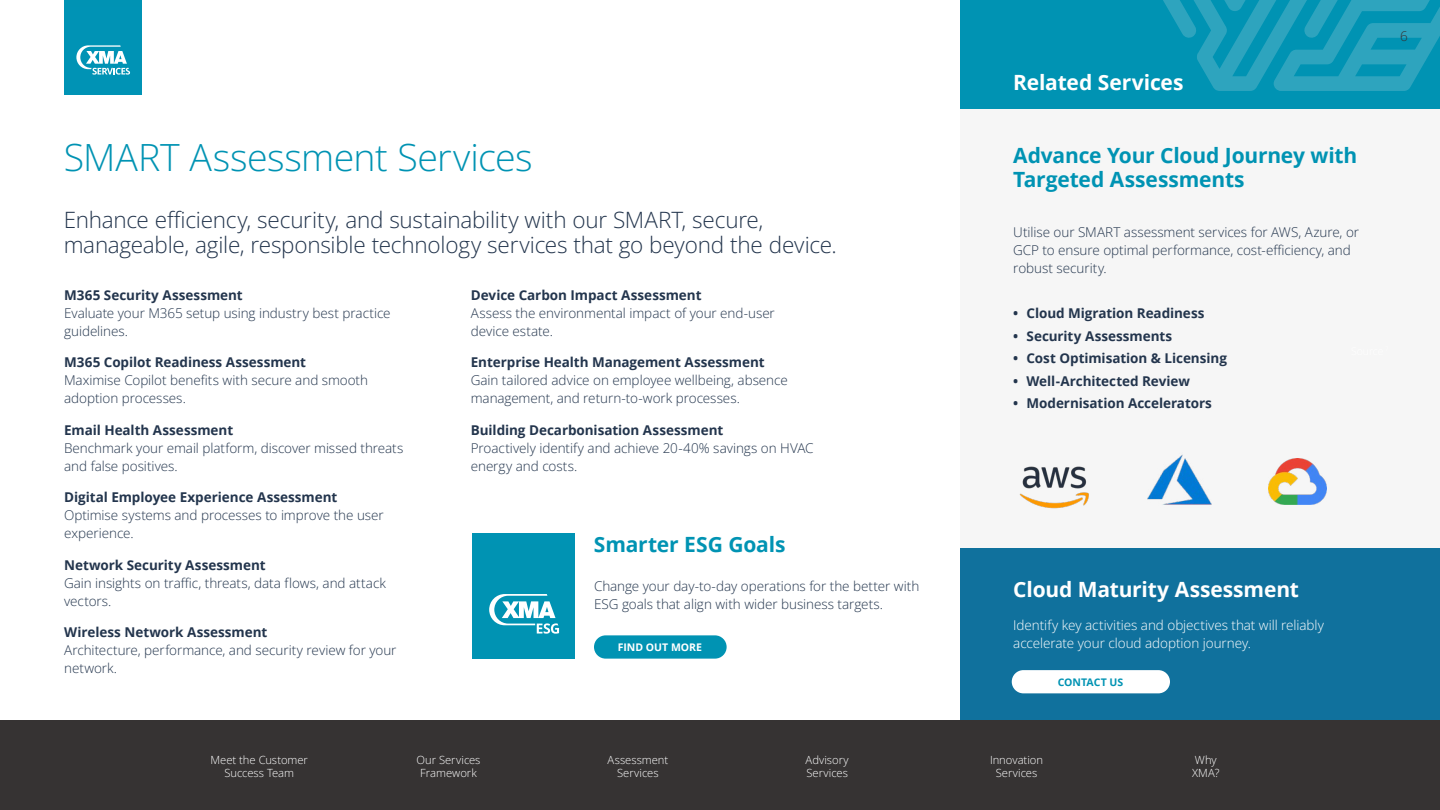
<style>
.page{position:relative;width:1440px;height:810px;background:#fff}
.page>*{position:absolute;margin:0;border:0;box-sizing:border-box;transform-origin:0 0}
.t1{font:37.5px "Open Sans";letter-spacing:-.015em;color:#0093b3}
.t2{font:22.5px/25.5px "Open Sans";letter-spacing:-.01em;color:#23354d}
.t3{font:700 21px/24px "Open Sans";letter-spacing:-.005em;color:#0093b3}
.t4{font:700 21px "Open Sans";letter-spacing:-.005em;color:#fff}
.t5{font:13.5px/18px "Open Sans";letter-spacing:-.005em;color:#23354d}
.t6{font:700 13.5px "Open Sans";letter-spacing:-.005em;color:#23354d}
.t7{font:13.5px/18px "Open Sans";letter-spacing:-.005em;color:#fff}
.t8{font:13.5px "Open Sans";color:#343233}
.t9{font:11.25px/13.5px "Open Sans";color:#fff;text-align:center}
.t10{font:700 10.5px "Open Sans";letter-spacing:-.005em;color:#fff}
.t11{font:700 10.5px "Open Sans";color:#0093b3}
</style>
<div class="page">
<div style="left:961px;top:0;width:479px;height:720px;background:#f6f6f6"></div>
<div style="left:961px;top:548px;width:479px;height:173px;background:#10719d"></div>
<div style="left:0;top:720px;width:1440px;height:90px;background:#363333"></div>
<div style="left:961px;top:0;width:479px;height:108px;background:#0093b3"></div>
<svg style="left:1163px;top:0;width:277px;height:91px"></svg>
<div style="left:64px;top:0;width:78px;height:94px;background:#0093b4"></div>
<svg style="left:76px;top:45px;width:54px;height:30px"></svg>
<div style="left:594px;top:635px;width:133px;height:24px;background:#0093b3;border-radius:12px"></div>
<img style="left:1269px;top:458px;width:58px;height:47px">
<img style="left:1148px;top:454px;width:63px;height:51px">
<img style="left:1019px;top:466px;width:70px;height:43px">
<div style="left:1012px;top:670px;width:158px;height:23px;background:#fff;border-radius:12px"></div>
<div style="left:472px;top:533px;width:103px;height:126px;background:#0093b4"></div>
<svg style="left:489px;top:594px;width:70px;height:40px"></svg>
<h1 class="t1" style="left:64px;top:132px;width:470px">SMART Assessment Services</h1>
<h2 class="t2" style="left:64px;top:206px;width:775px">Enhance efficiency, security, and sustainability with our SMART, secure, manageable, agile, responsible technology services that go beyond the device.</h2>
<p class="t6" style="left:64px;top:285px;width:180px">M365 Security Assessment</p>
<p class="t5" style="left:64px;top:303px;width:328px">Evaluate your M365 setup using industry best practice guidelines.</p>
<p class="t6" style="left:64px;top:353px;width:244px">M365 Copilot Readiness Assessment</p>
<p class="t5" style="left:64px;top:371px;width:305px">Maximise Copilot benefits with secure and smooth adoption processes.</p>
<p class="t6" style="left:64px;top:420px;width:171px">Email Health Assessment</p>
<p class="t5" style="left:64px;top:438px;width:341px">Benchmark your email platform, discover missed threats and false positives.</p>
<p class="t6" style="left:64px;top:488px;width:275px">Digital Employee Experience Assessment</p>
<p class="t5" style="left:64px;top:506px;width:321px">Optimise systems and processes to improve the user experience.</p>
<p class="t6" style="left:64px;top:555px;width:203px">Network Security Assessment</p>
<p class="t5" style="left:64px;top:573px;width:323px">Gain insights on traffic, threats, data flows, and attack vectors.</p>
<p class="t6" style="left:64px;top:623px;width:205px">Wireless Network Assessment</p>
<p class="t5" style="left:64px;top:641px;width:334px">Architecture, performance, and security review for your network.</p>
<p class="t6" style="left:471px;top:285px;width:232px">Device Carbon Impact Assessment</p>
<p class="t5" style="left:471px;top:303px;width:306px">Assess the environmental impact of your end-user device estate.</p>
<p class="t6" style="left:471px;top:353px;width:295px">Enterprise Health Management Assessment</p>
<p class="t5" style="left:471px;top:371px;width:318px">Gain tailored advice on employee wellbeing, absence management, and return-to-work processes.</p>
<p class="t6" style="left:471px;top:420px;width:254px">Building Decarbonisation Assessment</p>
<p class="t5" style="left:471px;top:438px;width:344px">Proactively identify and achieve 20-40% savings on HVAC energy and costs.</p>
<h3 class="t3" style="left:594px;top:532px;width:193px">Smarter ESG Goals</h3>
<p class="t5" style="left:594px;top:577px;width:327px">Change your day-to-day operations for the better with<br>ESG goals that align with wider business targets.</p>
<p class="t10" style="left:618px;top:640px;width:86px">FIND OUT MORE</p>
<h3 class="t4" style="left:1013px;top:68px;width:172px">Related Services</h3>
<h3 class="t3" style="left:1013px;top:143px;width:345px">Advance Your Cloud Journey with<br>Targeted Assessments</h3>
<p class="t5" style="left:1013px;top:223px;width:347px">Utilise our SMART assessment services for AWS, Azure, or<br>GCP to ensure optimal performance, cost-efficiency, and robust security.</p>
<p class="t6" style="left:1013px;top:304px;width:193px">• Cloud Migration Readiness</p>
<p class="t6" style="left:1013px;top:326px;width:160px">• Security Assessments</p>
<p class="t6" style="left:1013px;top:349px;width:215px">• Cost Optimisation &amp; Licensing</p>
<p class="t6" style="left:1013px;top:371px;width:178px">• Well-Architected Review</p>
<p class="t6" style="left:1013px;top:394px;width:200px">• Modernisation Accelerators</p>
<h3 class="t4" style="left:1013px;top:575px;width:287px">Cloud Maturity Assessment</h3>
<p class="t7" style="left:1013px;top:615px;width:312px">Identify key activities and objectives that will reliably accelerate your cloud adoption journey.</p>
<p class="t11" style="left:1058px;top:675px;width:67px">CONTACT US</p>
<p class="t9" style="left:211px;top:753px;width:99px">Meet the Customer<br>Success Team</p>
<p class="t9" style="left:417px;top:753px;width:65px">Our Services<br>Framework</p>
<p class="t9" style="left:608px;top:753px;width:62px">Assessment<br>Services</p>
<p class="t9" style="left:806px;top:753px;width:45px;text-align:left">Advisory<br>Services</p>
<p class="t9" style="left:990px;top:753px;width:55px">Innovation<br>Services</p>
<p class="t9" style="left:1192px;top:753px;width:29px;text-align:left">Why<br>XMA?</p>
<p class="t8" style="left:1400px;top:23px;width:9px">6</p>
<p class="t8" style="left:1400px;top:27px;width:9px">6</p>
</div>
